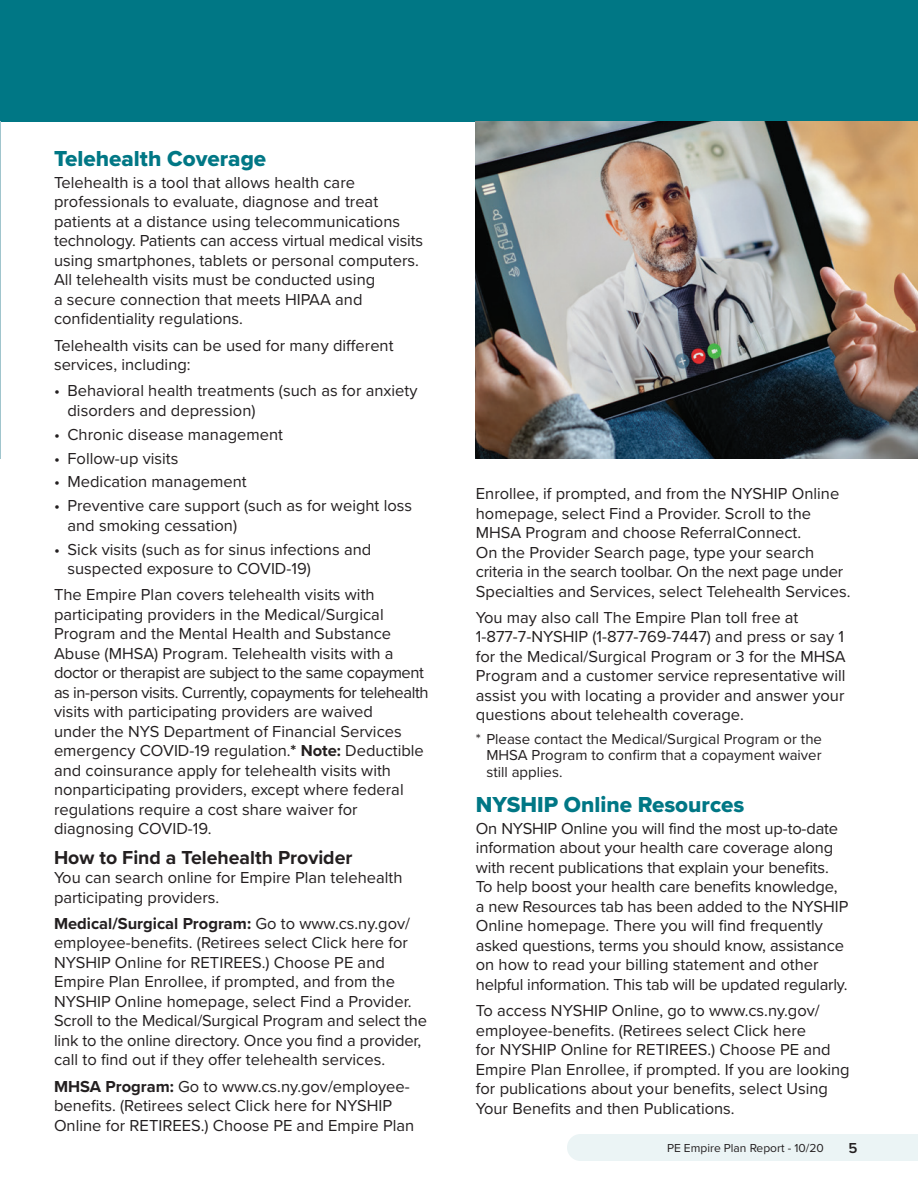
<style>
.page{position:relative;width:918px;height:1188px;background:#fff}
.page>*{position:absolute;margin:0;border:0;box-sizing:border-box;transform-origin:0 0}
.t1{font:22.5px "Proxima Nova Extrabld";color:#007785}
.t2{font:700 19.5px "Proxima Nova";color:#231f20}
.t3{font:16.5px/19.5px "Proxima Nova";color:#231f20}
.t4{font:15px/16.5px "Proxima Nova";color:#231f20;text-align:justify}
.t5{font:600 15px "Proxima Nova";color:#231f20}
.t6{font:12px "Proxima Nova";color:#231f20}
.s1{font-weight:700}
</style>
<div class="page">
<div style="left:567px;top:1134px;width:27px;height:27px;background:#ebf4f5;border-radius:50%"></div>
<div style="left:580px;top:1134px;width:338px;height:27px;background:#ebf4f5"></div>
<div style="left:0;top:0;width:918px;height:122px;background:#007785"></div>
<img style="left:0;top:122px;width:1px;height:337px">
<img style="left:476px;top:122px;width:442px;height:337px">
<h1 class="t1" style="left:54px;top:142px;width:214px">Telehealth Coverage</h1>
<p class="t3" style="left:54px;top:172px;width:371px">Telehealth is a tool that allows health care professionals to evaluate, diagnose and treat patients at a distance using telecommunications technology. Patients can access virtual medical visits using smartphones, tablets or personal computers.<br>All telehealth visits must be conducted using<br>a secure connection that meets HIPAA and confidentiality regulations.</p>
<p class="t3" style="left:54px;top:335px;width:341px">Telehealth visits can be used for many different services, including:</p>
<p class="t3" style="left:67px;top:380px;width:352px;text-indent:-13px">• Behavioral health treatments (such as for anxiety disorders and depression)</p>
<p class="t3" style="left:54px;top:424px;width:231px">• Chronic disease management</p>
<p class="t3" style="left:54px;top:448px;width:126px">• Follow-up visits</p>
<p class="t3" style="left:54px;top:471px;width:194px">• Medication management</p>
<p class="t3" style="left:67px;top:495px;width:346px;text-indent:-13px">• Preventive care support (such as for weight loss and smoking cessation)</p>
<p class="t3" style="left:67px;top:539px;width:305px;text-indent:-13px">• Sick visits (such as for sinus infections and suspected exposure to COVID-19)</p>
<p class="t3" style="left:54px;top:584px;width:376px">The Empire Plan covers telehealth visits with participating providers in the Medical/Surgical Program and the Mental Health and Substance Abuse (MHSA) Program. Telehealth visits with a doctor or therapist are subject to the same copayment as in-person visits. Currently, copayments for telehealth visits with participating providers are waived<br>under the NYS Department of Financial Services emergency COVID-19 regulation.<span class="s1">* Note:</span> Deductible and coinsurance apply for telehealth visits with nonparticipating providers, except where federal regulations require a cost share waiver for diagnosing COVID-19.</p>
<p class="t2" style="left:54px;top:842px;width:300px">How to Find a Telehealth Provider</p>
<p class="t3" style="left:54px;top:867px;width:350px">You can search online for Empire Plan telehealth participating providers.</p>
<p class="t3" style="left:54px;top:913px;width:375px"><span class="s1">Medical/Surgical Program:</span> Go to www.cs.ny.gov/ employee-benefits. (Retirees select Click here for NYSHIP Online for RETIREES.) Choose PE and Empire Plan Enrollee, if prompted, and from the NYSHIP Online homepage, select Find a Provider.<br>Scroll to the Medical/Surgical Program and select the link to the online directory. Once you find a provider, call to find out if they offer telehealth services.</p>
<p class="t3" style="left:54px;top:1076px;width:362px"><span class="s1">MHSA Program:</span> Go to www.cs.ny.gov/employee&shy;benefits. (Retirees select Click here for NYSHIP<br>Online for RETIREES.) Choose PE and Empire Plan</p>
<p class="t3" style="left:476px;top:483px;width:376px">Enrollee, if prompted, and from the NYSHIP Online homepage, select Find a Provider. Scroll to the MHSA Program and choose ReferralConnect.<br>On the Provider Search page, type your search criteria in the search toolbar. On the next page under Specialties and Services, select Telehealth Services.</p>
<p class="t3" style="left:476px;top:607px;width:371px">You may also call The Empire Plan toll free at 1-877-7-NYSHIP (1-877-769-7447) and press or say 1 for the Medical/Surgical Program or 3 for the MHSA Program and a customer service representative will assist you with locating a provider and answer your questions about telehealth coverage.</p>
<p class="t4" style="left:486px;top:730px;width:337px;text-indent:-10px">* Please contact the Medical/Surgical Program or the MHSA Program to confirm that a copayment waiver still applies.</p>
<h1 class="t1" style="left:476px;top:788px;width:270px">NYSHIP Online Resources</h1>
<p class="t3" style="left:476px;top:818px;width:374px">On NYSHIP Online you will find the most up-to-date information about your health care coverage along with recent publications that explain your benefits.<br>To help boost your health care benefits knowledge, a new Resources tab has been added to the NYSHIP Online homepage. There you will find frequently asked questions, terms you should know, assistance on how to read your billing statement and other helpful information. This tab will be updated regularly.</p>
<p class="t3" style="left:476px;top:1000px;width:375px">To access NYSHIP Online, go to www.cs.ny.gov/ employee-benefits. (Retirees select Click here<br>for NYSHIP Online for RETIREES.) Choose PE and Empire Plan Enrollee, if prompted. If you are looking for publications about your benefits, select Using Your Benefits and then Publications.</p>
<p class="t6" style="left:667px;top:1139px;width:158px">PE Empire Plan Report - 10/20</p>
<p class="t5" style="left:849px;top:1137px;width:10px">5</p>
</div>
